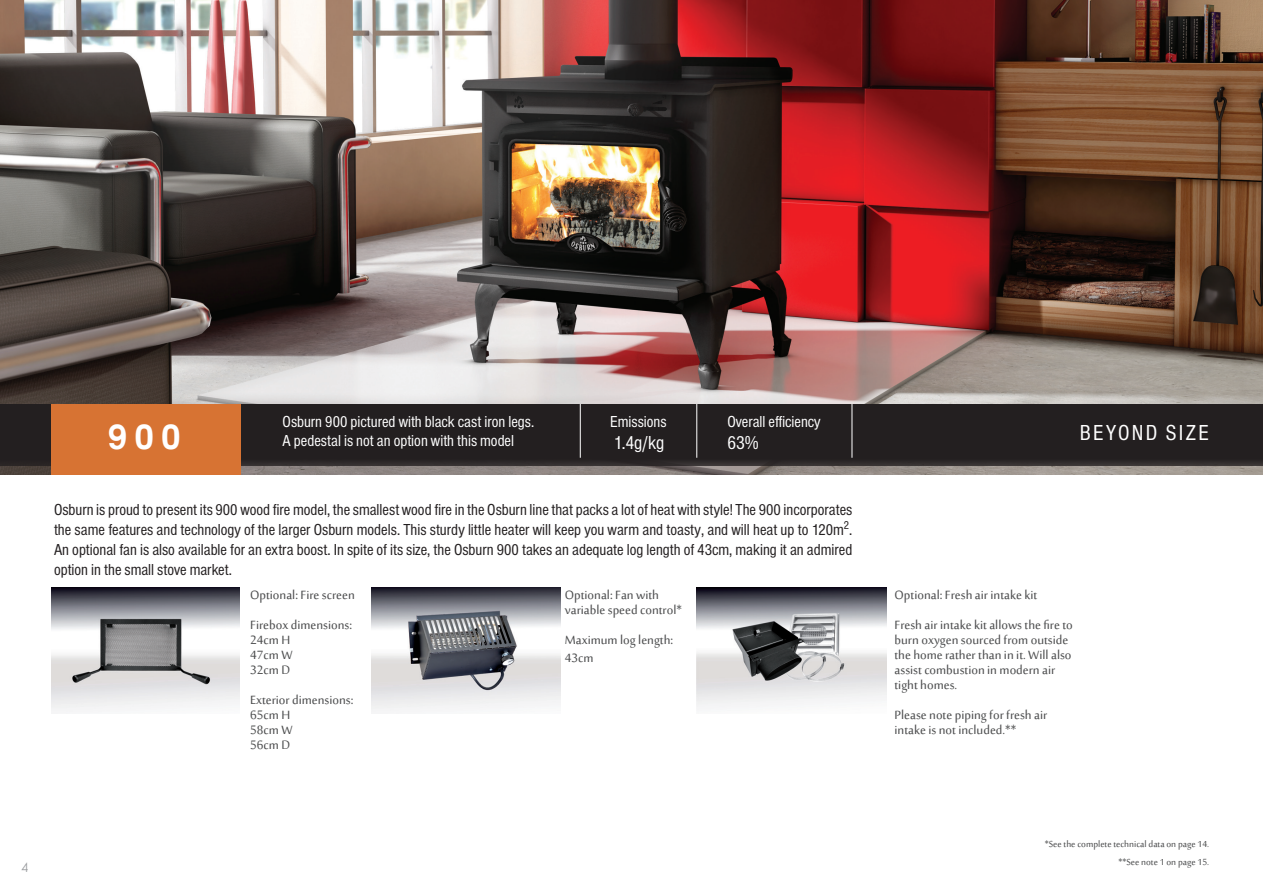
<style>
.page{position:relative;width:1263px;height:893px;background:#fff}
.page>*{position:absolute;margin:0;border:0;box-sizing:border-box;transform-origin:0 0}
.t1{font:700 34.5px "Sans Serif";color:#fff}
.t2{font:condensed 22.5px "Font Site Sans";letter-spacing:.1em;color:#fff}
.t3{font:condensed 19.5px "Font Site Sans";color:#fff}
.t4{font:condensed 16.5px/19.8px "Font Site Sans";color:#231f20;text-align:justify}
.t5{font:16.5px/15px "Sakkal Majalla";color:#4b4c4d}
.t6{font:condensed 16.5px/19.8px "Font Site Sans";color:#fff}
.t7{font:13.5px "Sans Serif Book FLF";color:#97999c}
.t8{font:12px "Sakkal Majalla";color:#4b4c4d}
</style>
<div class="page">
<img style="left:0;top:0;width:1263px;height:474px">
<div style="left:0;top:404px;width:1263px;height:62px;background:#231f20"></div>
<img style="left:372px;top:587px;width:189px;height:125px">
<img style="left:51px;top:587px;width:189px;height:125px">
<img style="left:696px;top:587px;width:190px;height:120px">
<hr style="left:580px;top:404px;width:1px;height:54px;background:#fff">
<hr style="left:696px;top:404px;width:1px;height:54px;background:#fff">
<hr style="left:852px;top:404px;width:1px;height:54px;background:#fff">
<div style="left:51px;top:404px;width:189px;height:70px;background:#d77333"></div>
<p class="t1" style="left:108px;top:416px;width:74px">900</p>
<p class="t6" style="left:283px;top:412px;width:253px">Osburn 900 pictured with black cast iron legs.<br>A pedestal is not an option with this model</p>
<p class="t6" style="left:610px;top:412px;width:58px">Emissions</p>
<p class="t6" style="left:727px;top:412px;width:95px">Overall efficiency</p>
<p class="t3" style="left:614px;top:432px;width:52px">1.4g/kg</p>
<p class="t3" style="left:727px;top:432px;width:33px">63%</p>
<p class="t4" style="left:54px;top:500px;width:800px">Osburn is proud to present its 900 wood fire model, the smallest wood fire in the Osburn line that packs a lot of heat with style! The 900 incorporates the same features and technology of the larger Osburn models. This sturdy little heater will keep you warm and toasty, and will heat up to 120m<sup>2</sup>.<br>An optional fan is also available for an extra boost. In spite of its size, the Osburn 900 takes an adequate log length of 43cm, making it an admired option in the small stove market.</p>
<p class="t5" style="left:250px;top:588px;width:106px">Optional: Fire screen</p>
<p class="t5" style="left:250px;top:618px;width:103px">Firebox dimensions:</p>
<p class="t5" style="left:250px;top:633px;width:42px">24cm H</p>
<p class="t5" style="left:250px;top:648px;width:44px">47cm W</p>
<p class="t5" style="left:250px;top:663px;width:41px">32cm D</p>
<p class="t5" style="left:250px;top:693px;width:105px">Exterior dimensions:</p>
<p class="t5" style="left:250px;top:708px;width:42px">65cm H</p>
<p class="t5" style="left:250px;top:723px;width:44px">58cm W</p>
<p class="t5" style="left:250px;top:738px;width:41px">56cm D</p>
<p class="t5" style="left:565px;top:588px;width:96px">Optional: Fan with</p>
<p class="t5" style="left:565px;top:603px;width:119px">variable speed control*</p>
<p class="t5" style="left:565px;top:633px;width:110px">Maximum log length:</p>
<p class="t5" style="left:565px;top:651px;width:30px">43cm</p>
<p class="t7" style="left:21px;top:859px;width:9px">4</p>
<p class="t2" style="left:1080px;top:420px;width:130px">BEYOND SIZE</p>
<p class="t5" style="left:894px;top:588px;width:144px">Optional: Fresh air intake kit</p>
<p class="t5" style="left:894px;top:618px;width:180px">Fresh air intake kit allows the fire to burn oxygen sourced from outside the home rather than in it. Will also assist combustion in modern air tight homes.</p>
<p class="t5" style="left:894px;top:708px;width:154px">Please note piping for fresh air intake is not included.**</p>
<p class="t8" style="left:1045px;top:838px;width:166px">*See the complete technical data on page 14.</p>
<p class="t8" style="left:1118px;top:856px;width:92px">**See note 1 on page 15.</p>
</div>
